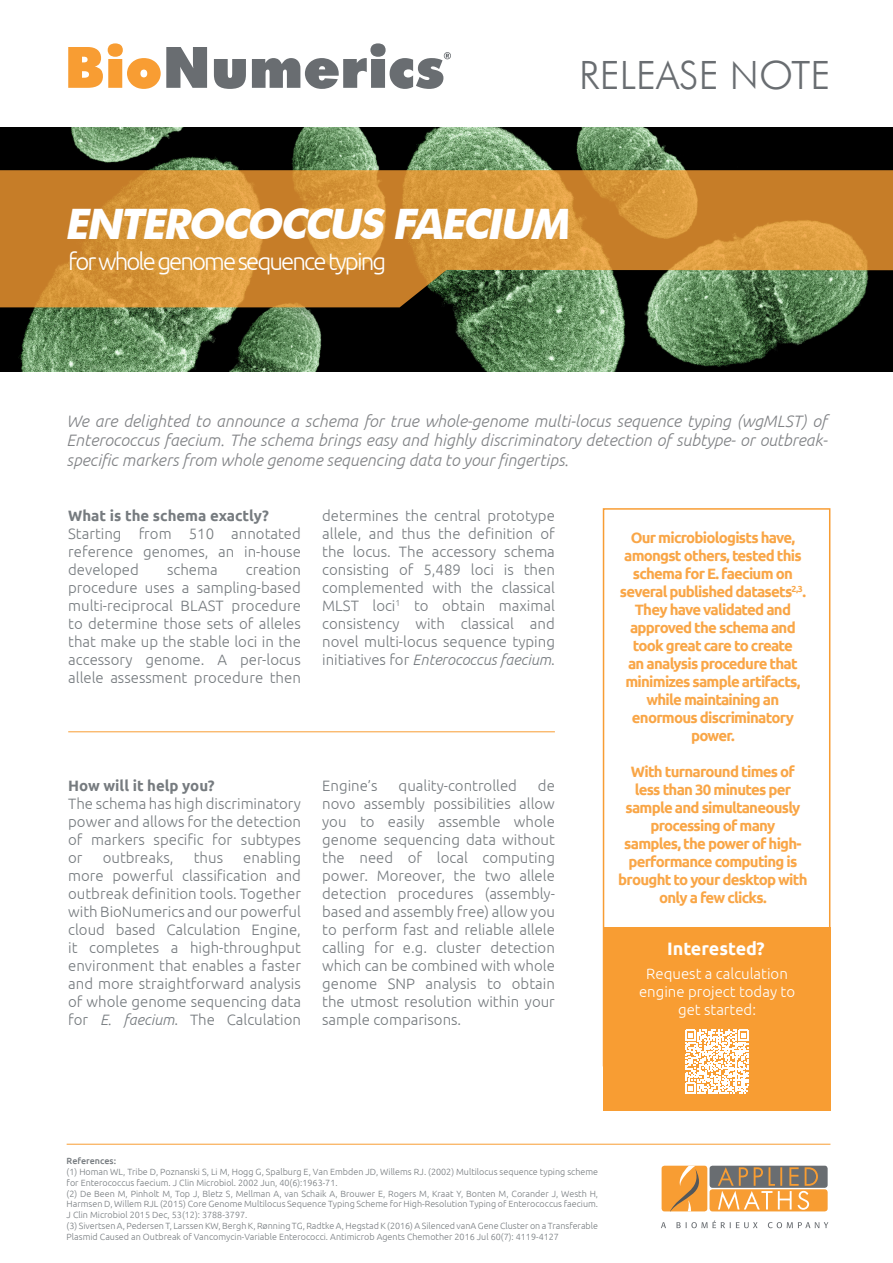
<style>
.page{position:relative;width:893px;height:1263px;background:#fff}
.page>*{position:absolute;margin:0;border:0;box-sizing:border-box;transform-origin:0 0}
.t1{font:italic 700 42px "Futura BT";color:#fff}
.t2{font:300 39px "Futura BT";color:#696d71}
._05_body_text{font:300 24px "Ubuntu";letter-spacing:-.08em;color:#fff}
._05_body_text-2{font:700 18px "Ubuntu";color:#fff}
._05a_body_text_Intro{font:italic 300 16.5px/19.8px "Ubuntu";color:#808285;text-align:justify}
._05_body_text-3{font:300 15px/18px "Ubuntu";color:#767b7f;text-align:justify}
._05_body_text-4{font:700 15px/18px "Ubuntu";letter-spacing:-.05em;color:#f9a647;text-align:center}
._05_body_text-5{font:300 15px/18px "Ubuntu";color:#fff;text-align:center}
._05_body_text-6{font:700 15px "Ubuntu";color:#767b7f}
._05_body_text-7{font:300 9px/10.8px "Ubuntu";color:#767b7f}
._05_body_text-8{font:500 9px "Ubuntu";color:#767b7f}
.s1{font-style:italic}
</style>
<div class="page">
<img style="left:0;top:127px;width:893px;height:245px">
<div style="left:603px;top:508px;width:227px;height:558px;border:2px solid #f89d33"></div>
<svg style="left:0;top:170px;width:893px;height:137px;background:#bf8937"></svg>
<svg style="left:68px;top:43px;width:383px;height:46px"></svg>
<div style="left:603px;top:928px;width:227px;height:183px;background:#f89d33"></div>
<div style="left:662px;top:1166px;width:45px;height:45px;background:#f89d33;border-radius:3px"></div>
<div style="left:710px;top:1166px;width:118px;height:22px;background:#696d71;border-radius:3px"></div>
<div style="left:710px;top:1189px;width:118px;height:22px;background:#f89d33;border-radius:3px"></div>
<svg style="left:718px;top:1167px;width:100px;height:43px"></svg>
<svg style="left:670px;top:1166px;width:38px;height:45px"></svg>
<svg style="left:661px;top:1222px;width:5px;height:6px"></svg>
<svg style="left:676px;top:1220px;width:81px;height:8px"></svg>
<svg style="left:768px;top:1222px;width:60px;height:6px"></svg>
<hr style="left:67px;top:1144px;width:763px;height:1px;background:#f89d33">
<hr style="left:68px;top:731px;width:487px;height:1px;background:#f89d33">
<svg style="left:685px;top:1029px;width:64px;height:64px"></svg>
<p class="t2" style="left:579px;top:51px;width:253px">RELEASE NOTE</p>
<p class="t1" style="left:64px;top:198px;width:515px">ENTEROCOCCUS FAECIUM</p>
<p class="_05_body_text" style="left:68px;top:247px;width:320px">for whole genome sequence typing</p>
<p class="_05a_body_text_Intro" style="left:67px;top:410px;width:762px">We are delighted to announce a schema for true whole-genome multi-locus sequence typing (wgMLST) of Enterococcus faecium. The schema brings easy and highly discriminatory detection of subtype- or outbreak&shy;specific markers from whole genome sequencing data to your fingertips.</p>
<p class="_05_body_text-6" style="left:68px;top:507px;width:202px">What is the schema exactly?</p>
<p class="_05_body_text-3" style="left:68px;top:525px;width:234px">Starting from 510 annotated reference genomes, an in-house developed</p>
<p class="_05_body_text-3" style="left:167px;top:561px;width:52px">schema</p>
<p class="_05_body_text-3" style="left:68px;top:561px;width:234px;text-indent:178px">creation procedure uses a sampling-based multi-reciprocal BLAST procedure to determine those sets of alleles that make up the stable loci in the accessory genome. A per-locus allele assessment procedure then</p>
<p class="_05_body_text-3" style="left:322px;top:507px;width:234px">determines the central prototype allele, and thus the definition of the locus. The accessory schema consisting of 5,489 loci is then complemented with the classical MLST loci<sup>1</sup> to obtain maximal consistency with classical and novel multi-locus sequence typing initiatives for <span class="s1">Enterococcus faecium</span>.</p>
<p class="_05_body_text-6" style="left:68px;top:777px;width:148px">How will it help you?</p>
<p class="_05_body_text-3" style="left:68px;top:795px;width:234px">The schema has high discriminatory power and allows for the detection of markers specific for subtypes or</p>
<p class="_05_body_text-3" style="left:68px;top:849px;width:234px;text-indent:175px">enabling more powerful classification and outbreak definition tools. Together with BioNumerics and our powerful cloud based Calculation Engine, it completes a high-throughput environment that enables a faster and more straightforward analysis of whole genome sequencing data for <span class="s1">E. faecium</span>. The Calculation</p>
<p class="_05_body_text-3" style="left:103px;top:849px;width:72px">outbreaks,</p>
<p class="_05_body_text-3" style="left:194px;top:849px;width:31px">thus</p>
<p class="_05_body_text-3" style="left:322px;top:777px;width:234px;text-indent:216px">de novo assembly possibilities allow you to easily assemble whole genome sequencing data without the need of local computing power. Moreover, the two allele detection procedures (assembly&shy;based and assembly free) allow you to perform fast and reliable allele calling for e.g. cluster detection which can be combined with whole genome SNP analysis to obtain the utmost resolution within your sample comparisons.</p>
<p class="_05_body_text-3" style="left:322px;top:777px;width:57px">Engine’s</p>
<p class="_05_body_text-3" style="left:399px;top:777px;width:120px">quality-controlled</p>
<p class="_05_body_text-4" style="left:620px;top:528px;width:188px">Our microbiologists have, amongst others, tested this schema for E. faecium on several published datasets<sup>2,3</sup>.<br>They have validated and approved the schema and took great care to create<br>an analysis procedure that minimizes sample artifacts, while maintaining an enormous discriminatory power.</p>
<p class="_05_body_text-4" style="left:618px;top:762px;width:191px">With turnaround times of less than 30 minutes per sample and simultaneously processing of many<br>samples, the power of high&shy;performance computing is brought to your desktop with only a few clicks.</p>
<p class="_05_body_text-2" style="left:667px;top:937px;width:99px">Interested?</p>
<p class="_05_body_text-5" style="left:639px;top:964px;width:158px">Request a calculation engine project today to get started:</p>
<p class="_05_body_text-8" style="left:67px;top:1155px;width:51px">References:</p>
<p class="_05_body_text-7" style="left:67px;top:1166px;width:533px">(1) Homan WL, Tribe D, Poznanski S, Li M, Hogg G, Spalburg E, Van Embden JD, Willems RJ. (2002) Multilocus sequence typing scheme for Enterococcus faecium. J Clin Microbiol. 2002 Jun, 40(6):1963-71.</p>
<p class="_05_body_text-7" style="left:67px;top:1188px;width:533px;text-align:justify">(2) De Been M, Pinholt M, Top J, Bletz S, Mellman A, van Schaik A, Brouwer E, Rogers M, Kraat Y, Bonten M, Corander J, Westh H, Harmsen D, Willem RJL (2015) Core Genome Multilocus Sequence Typing Scheme for High-Resolution Typing of Enterococcus faecium.<br>J Clin Microbiol 2015 Dec, 53(12): 3788-3797.</p>
<p class="_05_body_text-7" style="left:67px;top:1220px;width:533px">(3) Sivertsen A, Pedersen T, Larssen KW, Bergh K, Rønning TG, Radtke A, Hegstad K (2016) A Silenced vanA Gene Cluster on a Transferable<br>Plasmid Caused an Outbreak of Vancomycin-Variable Enterococci. Antimicrob Agents Chemother 2016 Jul 60(7): 4119-4127</p>
</div>
